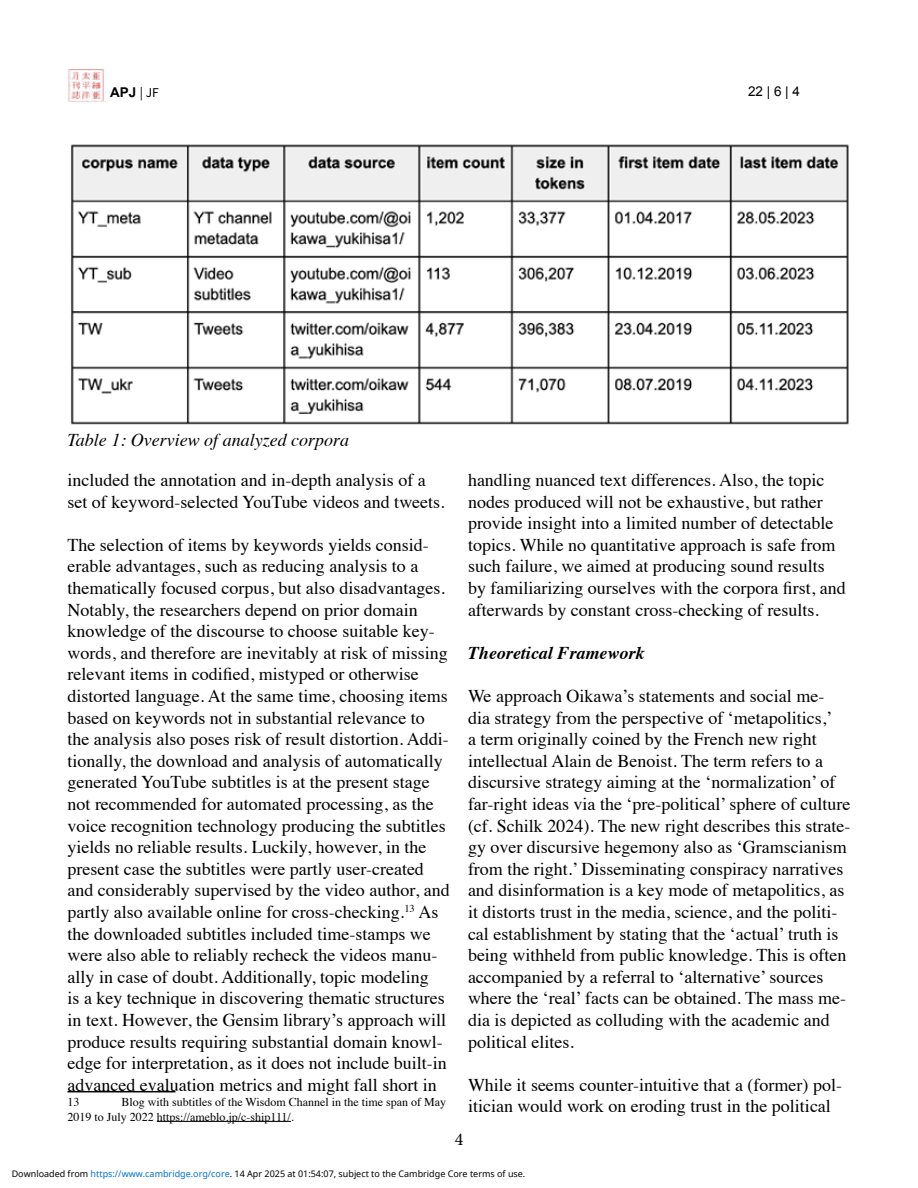
<style>
.page{position:relative;width:918px;height:1188px;background:#fff}
.page>*{position:absolute;margin:0;border:0;box-sizing:border-box;transform-origin:0 0}
.t1{font:18px/21.6px "Times";color:#000}
.t2{font:italic 18px "Times";color:#000}
.t3{font:italic 700 18px "Times";color:#000}
.t4{font:18px "Minion Pro";color:#000}
.t5{font:700 13.5px "Arial";color:#030000}
.t6{font:13.5px "Arial";color:#000101}
.t7{font:12px/14.4px "Times";color:#000}
.t8{font:9px "Noto Sans";color:#000}
.s1{font-family:"Source Sans 3";font-weight:400}
.s2{color:#0172cf}
</style>
<div class="page">
<img style="left:68px;top:69px;width:38px;height:34px">
<hr style="left:68px;top:1091px;width:108px;height:1px;background:#000">
<hr style="left:157px;top:1121px;width:134px;height:1px;background:#000">
<img style="left:71px;top:144px;width:778px;height:281px">
<p class="t5" style="left:110px;top:84px;width:50px">APJ <span class="s1">| JF</span></p>
<p class="t6" style="left:748px;top:83px;width:54px">22 | 6 | 4</p>
<p class="t2" style="left:68px;top:424px;width:283px">Table 1: Overview of analyzed corpora</p>
<p class="t1" style="left:68px;top:468px;width:379px">included the annotation and in-depth analysis of a set of keyword-selected YouTube videos and tweets.</p>
<p class="t1" style="left:68px;top:532px;width:384px">The selection of items by keywords yields consid&shy;erable advantages, such as reducing analysis to a thematically focused corpus, but also disadvantages.<br>Notably, the researchers depend on prior domain knowledge of the discourse to choose suitable key&shy;words, and therefore are inevitably at risk of missing relevant items in codified, mistyped or otherwise distorted language. At the same time, choosing items based on keywords not in substantial relevance to the analysis also poses risk of result distortion. Addi&shy;tionally, the download and analysis of automatically generated YouTube subtitles is at the present stage not recommended for automated processing, as the voice recognition technology producing the subtitles yields no reliable results. Luckily, however, in the present case the subtitles were partly user-created and considerably supervised by the video author, and partly also available online for cross-checking.<sup>13</sup> As the downloaded subtitles included time-stamps we were also able to reliably recheck the videos manu&shy;ally in case of doubt. Additionally, topic modeling<br>is a key technique in discovering thematic structures in text. However, the Gensim library’s approach will produce results requiring substantial domain knowl&shy;edge for interpretation, as it does not include built-in advanced evaluation metrics and might fall short in</p>
<p class="t7" style="left:68px;top:1094px;width:13px">13</p>
<p class="t7" style="left:68px;top:1094px;width:380px;text-indent:54px">Blog with subtitles of the Wisdom Channel in the time span of May<br>2019 to July 2022 https://ameblo.jp/c-ship111/.</p>
<p class="t1" style="left:468px;top:468px;width:379px">handling nuanced text differences. Also, the topic nodes produced will not be exhaustive, but rather provide insight into a limited number of detectable topics. While no quantitative approach is safe from such failure, we aimed at producing sound results by familiarizing ourselves with the corpora first, and afterwards by constant cross-checking of results.</p>
<p class="t3" style="left:468px;top:636px;width:178px">Theoretical Framework</p>
<p class="t1" style="left:468px;top:684px;width:384px">We approach Oikawa’s statements and social me&shy;dia strategy from the perspective of ‘metapolitics,’<br>a term originally coined by the French new right intellectual Alain de Benoist. The term refers to a discursive strategy aiming at the ‘normalization’ of far-right ideas via the ‘pre-political’ sphere of culture (cf. Schilk 2024). The new right describes this strate&shy;gy over discursive hegemony also as ‘Gramscianism from the right.’ Disseminating conspiracy narratives and disinformation is a key mode of metapolitics, as it distorts trust in the media, science, and the politi&shy;cal establishment by stating that the ‘actual’ truth is being withheld from public knowledge. This is often accompanied by a referral to ‘alternative’ sources where the ‘real’ facts can be obtained. The mass me&shy;dia is depicted as colluding with the academic and political elites.</p>
<p class="t1" style="left:468px;top:1072px;width:376px">While it seems counter-intuitive that a (former) pol&shy;itician would work on eroding trust in the political</p>
<p class="t4" style="left:455px;top:1127px;width:10px">4</p>
<p class="t8" style="left:12px;top:1168px;width:515px">Downloaded from <span class="s2">https://www.cambridge.org/core</span>. 14 Apr 2025 at 01:54:07, subject to the Cambridge Core terms of use.</p>
</div>
